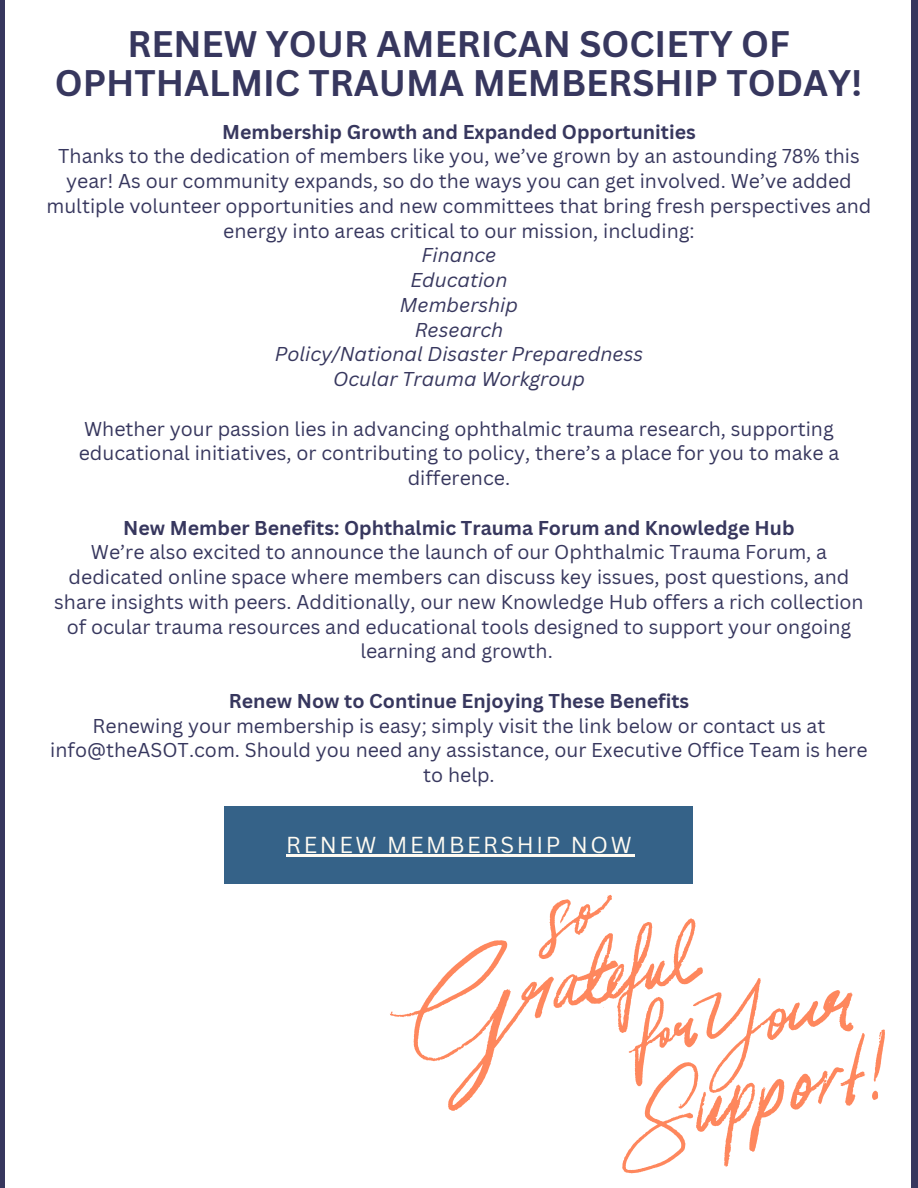
<style>
.page{position:relative;width:918px;height:1188px;background:#fff}
.page>*{position:absolute;margin:0;border:0;box-sizing:border-box;transform-origin:0 0}
.t1{font:700 36px/39.3px "Canva Sans";color:#37375e;text-align:center}
.t2{font:22.5px "Canva Sans";letter-spacing:.115em;color:#fffbf2}
.t3{font:19.5px/24.8px "Canva Sans";color:#37375e;text-align:center}
.t4{font:700 19.5px "Canva Sans";color:#37375e}
.t5{font:italic 19.5px "Canva Sans";color:#37375e}
</style>
<div class="page">
<div style="left:911px;top:0;width:7px;height:1188px;background:#37375e"></div>
<div style="left:0;top:0;width:5px;height:1188px;background:#37375e"></div>
<div style="left:225px;top:806px;width:468px;height:78px;background:#356288"></div>
<hr style="left:286px;top:854px;width:348px;height:2px;background:#fffbf2">
<svg style="left:390px;top:894px;width:495px;height:280px"></svg>
<p class="t1" style="left:55px;top:23px;width:809px">RENEW YOUR AMERICAN SOCIETY OF<br>OPHTHALMIC TRAUMA MEMBERSHIP TODAY!</p>
<p class="t4" style="left:222px;top:118px;width:475px">Membership Growth and Expanded Opportunities</p>
<p class="t3" style="left:46px;top:144px;width:826px">Thanks to the dedication of members like you, we’ve grown by an astounding 78% this year! As our community expands, so do the ways you can get involved. We’ve added multiple volunteer opportunities and new committees that bring fresh perspectives and energy into areas critical to our mission, including:</p>
<p class="t5" style="left:422px;top:242px;width:76px">Finance</p>
<p class="t5" style="left:411px;top:266px;width:98px">Education</p>
<p class="t5" style="left:400px;top:291px;width:120px">Membership</p>
<p class="t5" style="left:415px;top:316px;width:90px">Research</p>
<p class="t5" style="left:275px;top:341px;width:370px">Policy/National Disaster Preparedness</p>
<p class="t5" style="left:333px;top:365px;width:253px">Ocular Trauma Workgroup</p>
<p class="t3" style="left:79px;top:416px;width:762px">Whether your passion lies in advancing ophthalmic trauma research, supporting educational initiatives, or contributing to policy, there’s a place for you to make a difference.</p>
<p class="t4" style="left:123px;top:514px;width:673px">New Member Benefits: Ophthalmic Trauma Forum and Knowledge Hub</p>
<p class="t3" style="left:54px;top:540px;width:811px">We’re also excited to announce the launch of our Ophthalmic Trauma Forum, a dedicated online space where members can discuss key issues, post questions, and share insights with peers. Additionally, our new Knowledge Hub offers a rich collection of ocular trauma resources and educational tools designed to support your ongoing learning and growth.</p>
<p class="t4" style="left:229px;top:687px;width:462px">Renew Now to Continue Enjoying These Benefits</p>
<h2 class="t3" style="left:50px;top:713px;width:819px">Renewing your membership is easy; simply visit the link below or contact us at info@theASOT.com. Should you need any assistance, our Executive Office Team is here to help.</h2>
<h1 class="t2" style="left:286px;top:829px;width:347px">RENEW MEMBERSHIP NOW</h1>
</div>
